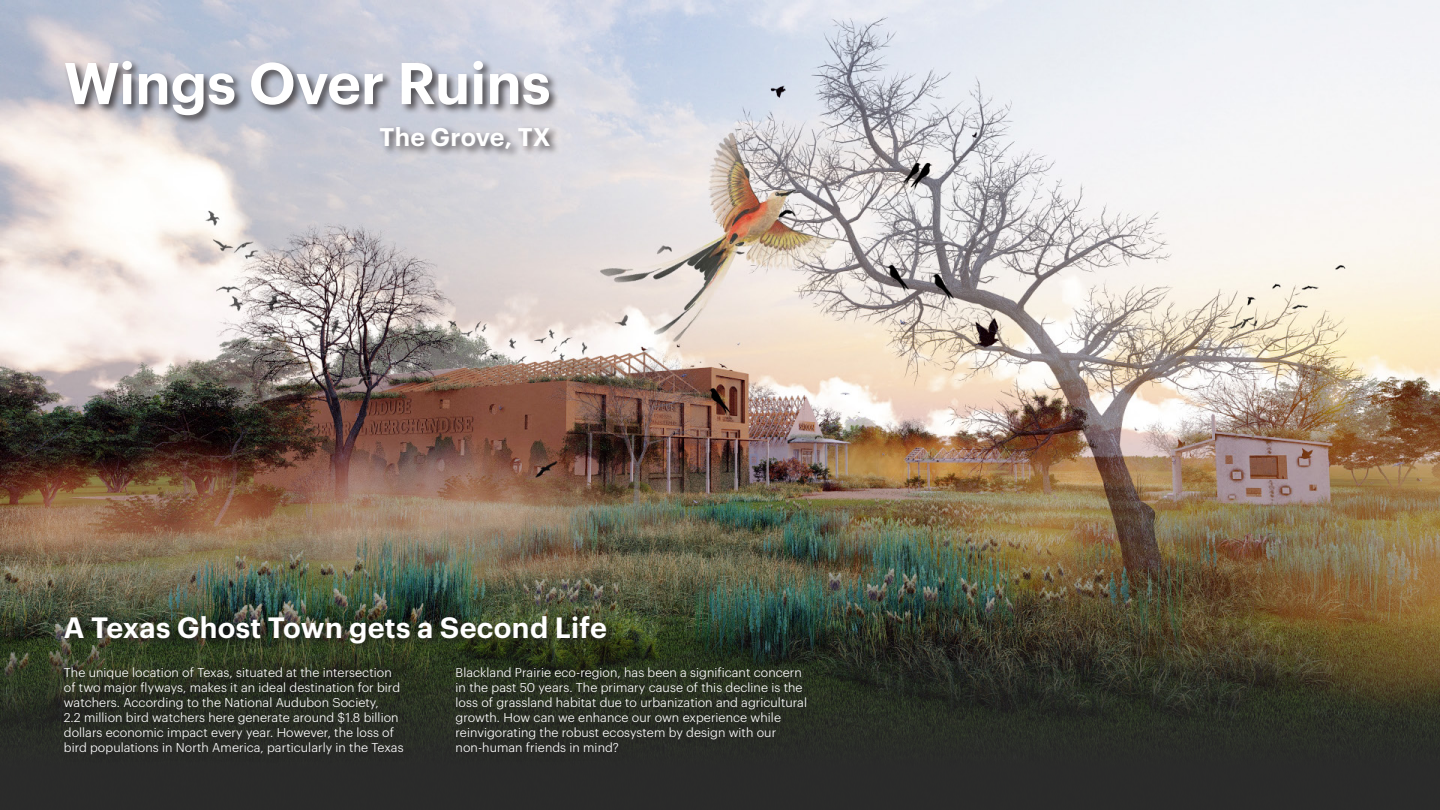
<style>
.page{position:relative;width:1440px;height:810px;background:#fff}
.page>*{position:absolute;margin:0;border:0;box-sizing:border-box;transform-origin:0 0}
.Title_Centered{font:600 57.5px "HKS Sans";color:#fff}
.Title_Subhead_Centered_Two{font:600 28.75px "HKS Sans";letter-spacing:.01em;color:#fff}
.Title_Subhead_Centered_Two-2{font:600 25px "HKS Sans";letter-spacing:.005em;color:#fff}
.SM_Text_Left_Align{font:300 12.5px/15px "HKS Sans";letter-spacing:.005em;color:#fff}
</style>
<div class="page">
<img style="left:0;top:0;width:1440px;height:810px">
<div style="left:378px;top:124px;width:182px;height:35px;background:#231f20;opacity:.75"></div>
<div style="left:62px;top:665px;width:755px;height:99px;background:#231f20;opacity:.75"></div>
<div style="left:62px;top:613px;width:555px;height:41px;background:#231f20;opacity:.75"></div>
<div style="left:63px;top:58px;width:496px;height:68px;background:#231f20;opacity:.75"></div>
<p class="Title_Centered" style="left:64px;top:39px;width:488px">Wings Over Ruins</p>
<p class="Title_Subhead_Centered_Two-2" style="left:379px;top:117px;width:173px">The Grove, TX</p>
<p class="Title_Subhead_Centered_Two" style="left:64px;top:606px;width:545px">A Texas Ghost Town gets a Second Life</p>
<p class="SM_Text_Left_Align" style="left:64px;top:664px;width:341px">The unique location of Texas, situated at the intersection of two major flyways, makes it an ideal destination for bird watchers. According to the National Audubon Society,<br>2.2 million bird watchers here generate around $1.8 billion dollars economic impact every year. However, the loss of bird populations in North America, particularly in the Texas</p>
<p class="SM_Text_Left_Align" style="left:456px;top:664px;width:353px">Blackland Prairie eco-region, has been a significant concern in the past 50 years. The primary cause of this decline is the loss of grassland habitat due to urbanization and agricultural growth. How can we enhance our own experience while reinvigorating the robust ecosystem by design with our non-human friends in mind?</p>
</div>
